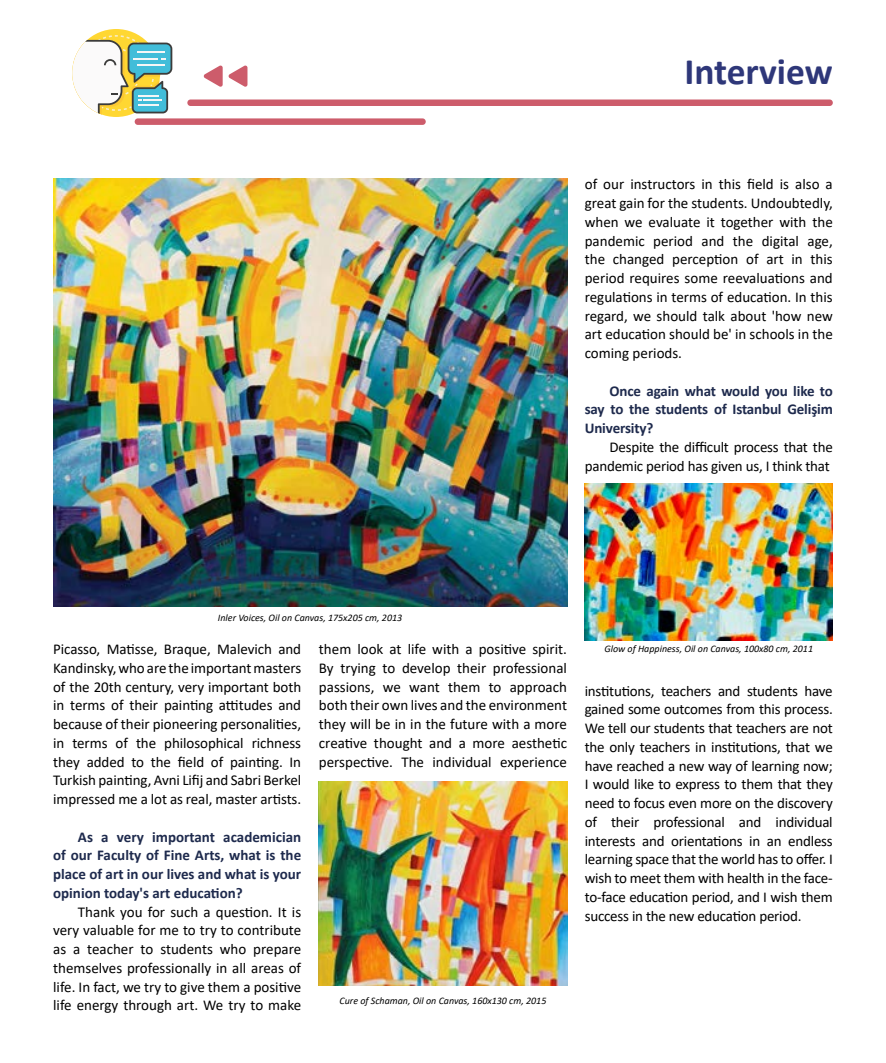
<style>
.page{position:relative;width:886px;height:1063px;background:#fff}
.page>*{position:absolute;margin:0;border:0;box-sizing:border-box;transform-origin:0 0}
.t1{font:700 37.5px "Calibri";color:#2e3779}
.t2{font:15px/18.8px "Calibri";letter-spacing:-.005em;color:#000;text-align:justify}
.t3{font:700 15px/18.8px "Calibri";letter-spacing:-.01em;color:#1e2a4d;text-align:justify}
.t4{font:italic 10px "Calibri";color:#000}
</style>
<div class="page">
<div style="left:187px;top:100px;width:646px;height:6px;background:#cd5c6b;border-radius:3px"></div>
<div style="left:135px;top:118px;width:291px;height:7px;background:#cd5c6b;border-radius:3px"></div>
<svg style="left:203px;top:65px;width:44px;height:22px"></svg>
<div style="left:72px;top:29px;width:88px;height:88px;background:#ffd732;border-radius:50%"></div>
<svg style="left:72px;top:35px;width:100px;height:82px"></svg>
<img style="left:53px;top:178px;width:514px;height:429px">
<img style="left:319px;top:781px;width:248px;height:204px">
<img style="left:585px;top:484px;width:248px;height:156px">
<h1 class="t1" style="left:684px;top:45px;width:150px">Interview</h1>
<p class="t2" style="left:585px;top:175px;width:250px">of our instructors in this field is also a great gain for the students. Undoubtedly, when we evaluate it together with the pandemic period and the digital age, the changed perception of art in this period requires some reevaluations and regulations in terms of education. In this regard, we should talk about 'how new art education should be' in schools in the coming periods.</p>
<p class="t3" style="left:585px;top:381px;width:250px;text-indent:25px">Once again what would you like to say to the students of Istanbul Gelişim University?</p>
<p class="t2" style="left:585px;top:437px;width:249px;text-align:right">Despite the difficult process that the pandemic period has given us, I think that</p>
<p class="t4" style="left:218px;top:611px;width:186px">Inler Voices, Oil on Canvas, 175x205 cm, 2013</p>
<p class="t2" style="left:53px;top:639px;width:250px">Picasso, Matisse, Braque, Malevich and Kandinsky, who are the important masters of the 20th century, very important both in terms of their painting attitudes and because of their pioneering personalities, in terms of the philosophical richness they added to the field of painting. In Turkish painting, Avni Lifij and Sabri Berkel impressed me a lot as real, master artists.</p>
<p class="t3" style="left:53px;top:827px;width:250px;text-indent:25px">As a very important academician of our Faculty of Fine Arts, what is the place of art in our lives and what is your opinion today's art education?</p>
<p class="t2" style="left:53px;top:902px;width:250px;text-indent:25px">Thank you for such a question. It is very valuable for me to try to contribute as a teacher to students who prepare themselves professionally in all areas of life. In fact, we try to give them a positive life energy through art. We try to make</p>
<p class="t2" style="left:319px;top:639px;width:250px">them look at life with a positive spirit.<br>By trying to develop their professional passions, we want them to approach both their own lives and the environment they will be in in the future with a more creative thought and a more aesthetic perspective. The individual experience</p>
<p class="t4" style="left:340px;top:993px;width:208px">Cure of Schaman, Oil on Canvas, 160x130 cm, 2015</p>
<p class="t4" style="left:604px;top:642px;width:210px">Glow of Happiness, Oil on Canvas, 100x80 cm, 2011</p>
<p class="t2" style="left:585px;top:681px;width:250px">institutions, teachers and students have gained some outcomes from this process.<br>We tell our students that teachers are not the only teachers in institutions, that we have reached a new way of learning now; I would like to express to them that they need to focus even more on the discovery of their professional and individual interests and orientations in an endless learning space that the world has to offer. I wish to meet them with health in the face&shy;to-face education period, and I wish them success in the new education period.</p>
</div>
